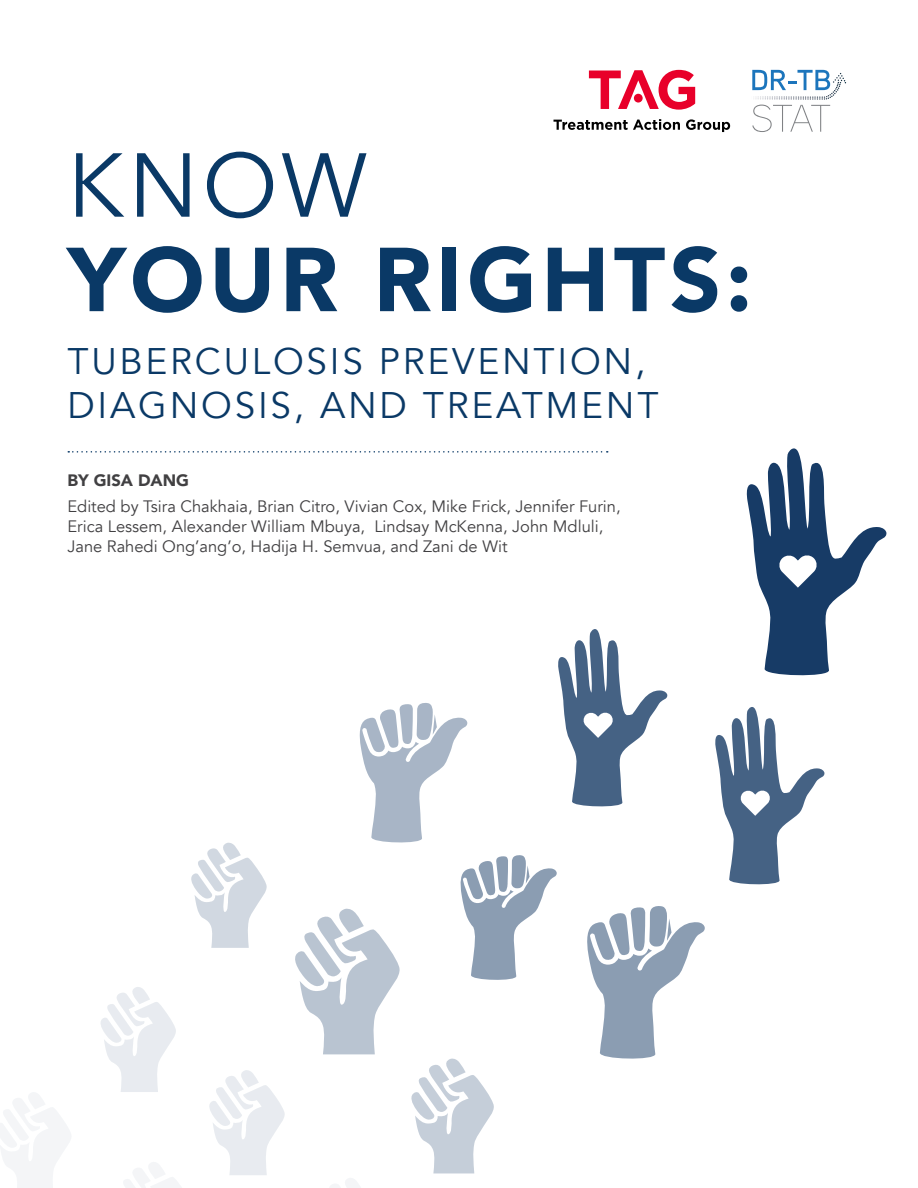
<style>
.page{position:relative;width:918px;height:1188px;background:#fff}
.page>*{position:absolute;margin:0;border:0;box-sizing:border-box;transform-origin:0 0}
.t1{font:900 89.7px "Avenir";letter-spacing:.05em;color:#0a3966}
.t2{font:89.7px "Avenir";color:#0a3966}
.t3{font:36.9px/44.2px "Avenir";letter-spacing:.075em;color:#0a3966}
.t4{font:16.5px/19.8px "Avenir";color:#414042}
.t5{font:900 16.5px "Avenir";color:#414042}
</style>
<div class="page">
<svg style="left:360px;top:703px;width:107px;height:139px"></svg>
<svg style="left:461px;top:855px;width:96px;height:125px"></svg>
<svg style="left:587px;top:906px;width:118px;height:153px"></svg>
<svg style="left:0;top:1092px;width:71px;height:96px"></svg>
<svg style="left:123px;top:1162px;width:59px;height:26px"></svg>
<svg style="left:330px;top:1178px;width:31px;height:10px"></svg>
<svg style="left:209px;top:1070px;width:76px;height:105px"></svg>
<svg style="left:101px;top:987px;width:75px;height:105px"></svg>
<svg style="left:191px;top:843px;width:76px;height:105px"></svg>
<svg style="left:411px;top:1059px;width:83px;height:114px"></svg>
<svg style="left:295px;top:909px;width:105px;height:145px"></svg>
<svg style="left:558px;top:629px;width:109px;height:177px"></svg>
<svg style="left:715px;top:707px;width:109px;height:177px"></svg>
<svg style="left:746px;top:448px;width:141px;height:228px"></svg>
<svg style="left:68px;top:451px;width:540px;height:2px"></svg>
<svg style="left:752px;top:105px;width:78px;height:27px"></svg>
<svg style="left:752px;top:70px;width:94px;height:20px"></svg>
<svg style="left:589px;top:70px;width:106px;height:40px"></svg>
<div style="left:634px;top:94px;width:9px;height:9px;background:#e8002a;border-radius:50%"></div>
<svg style="left:554px;top:119px;width:126px;height:11px"></svg>
<svg style="left:686px;top:119px;width:44px;height:13px"></svg>
<h1 class="t2" style="left:68px;top:132px;width:300px">KNOW</h1>
<h1 class="t1" style="left:67px;top:203px;width:686px">YOUR RIGHTS:</h1>
<h2 class="t3" style="left:68px;top:340px;width:593px">TUBERCULOSIS PREVENTION,<br>DIAGNOSIS, AND TREATMENT</h2>
<p class="t5" style="left:68px;top:466px;width:123px">BY GISA DANG</p>
<p class="t4" style="left:68px;top:497px;width:555px">Edited by Tsira Chakhaia, Brian Citro, Vivian Cox, Mike Frick, Jennifer Furin,<br>Erica Lessem, Alexander William Mbuya, Lindsay McKenna, John Mdluli,<br>Jane Rahedi Ong’ang’o, Hadija H. Semvua, and Zani de Wit</p>
</div>
